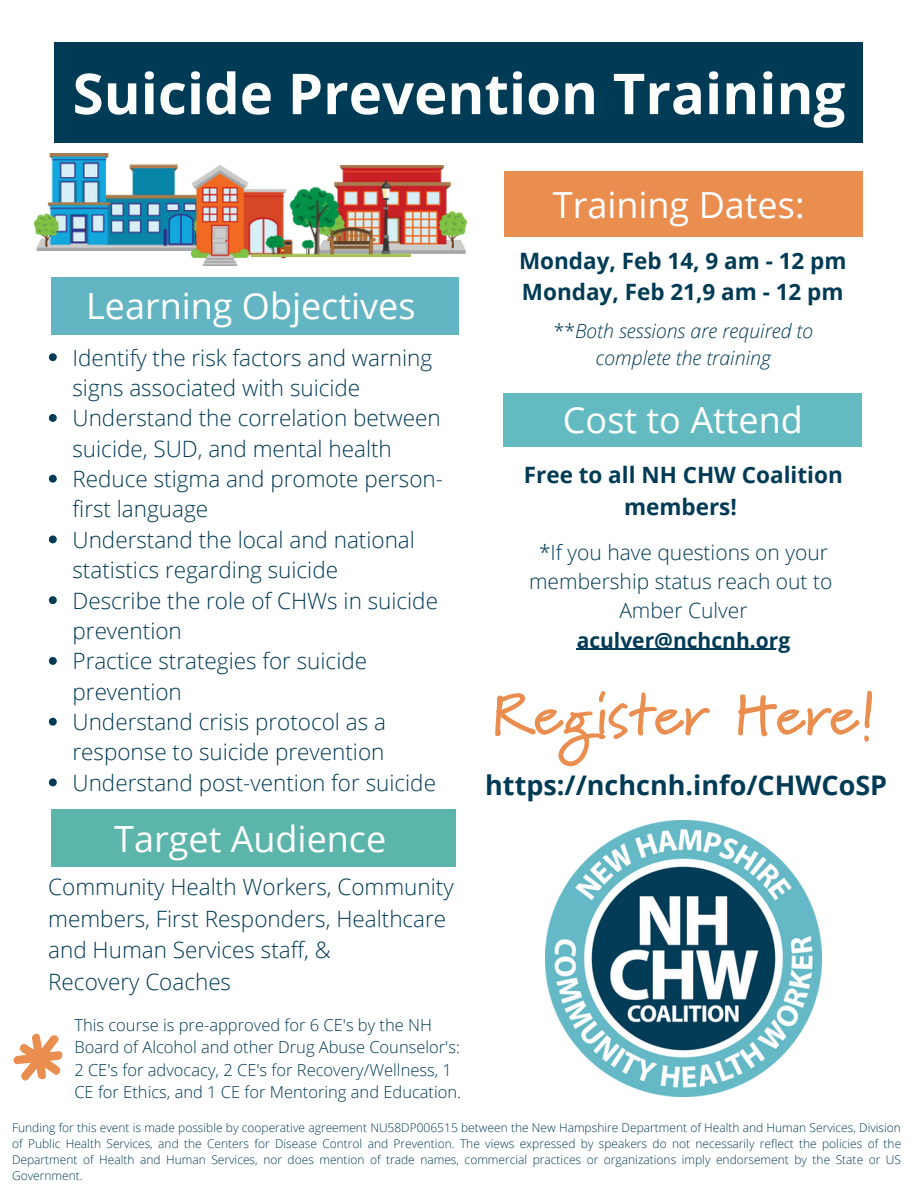
<style>
.page{position:relative;width:918px;height:1188px;background:#fff}
.page>*{position:absolute;margin:0;border:0;box-sizing:border-box;transform-origin:0 0}
.t1{font:700 57px "Marydale";color:#ea8e50}
.t2{font:700 56.4px "Open Sans";color:#fdfefe}
.t3{font:36px "Open Sans";color:#fff}
.t4{font:700 27px "Open Sans";color:#003b56}
.t5{font:300 22.5px/30.3px "Open Sans";color:#003b56}
.t6{font:700 22.5px/31.5px "Open Sans";color:#003b56;text-align:center}
.t7{font:300 21px/29.2px "Open Sans";color:#003b56;text-align:center}
.t8{font:700 21px/29.2px "Open Sans";color:#003b56;text-align:center}
.t9{font:italic 300 19.5px/27px "Open Sans";color:#003b56;text-align:center}
.t10{font:300 16.5px/22.5px "Open Sans";color:#003b56}
.t11{font:300 12px/16px "Open Sans";color:#003b56;text-align:justify}
.s1{font-style:normal}
.s2{font-weight:300}
</style>
<div class="page">
<img style="left:34px;top:153px;width:157px;height:97px">
<img style="left:191px;top:165px;width:96px;height:100px">
<img style="left:340px;top:165px;width:126px;height:88px">
<img style="left:251px;top:180px;width:160px;height:77px">
<svg style="left:13px;top:1033px;width:50px;height:48px"></svg>
<img style="left:546px;top:821px;width:275px;height:275px">
<div style="left:54px;top:42px;width:809px;height:100px;background:#003b56"></div>
<svg style="left:49px;top:353px;width:8px;height:8px"></svg>
<svg style="left:49px;top:414px;width:8px;height:8px"></svg>
<svg style="left:49px;top:475px;width:8px;height:8px"></svg>
<svg style="left:49px;top:535px;width:8px;height:8px"></svg>
<svg style="left:49px;top:596px;width:8px;height:8px"></svg>
<svg style="left:49px;top:657px;width:8px;height:8px"></svg>
<svg style="left:49px;top:718px;width:8px;height:8px"></svg>
<svg style="left:49px;top:778px;width:8px;height:8px"></svg>
<div style="left:51px;top:277px;width:407px;height:57px;background:#64b5c3"></div>
<div style="left:504px;top:172px;width:359px;height:65px;background:#ea8e50"></div>
<div style="left:503px;top:393px;width:359px;height:54px;background:#63bac1"></div>
<hr style="left:577px;top:649px;width:213px;height:1px;background:#003b56">
<div style="left:52px;top:809px;width:404px;height:58px;background:#5cb5aa"></div>
<p class="t2" style="left:73px;top:54px;width:774px">Suicide Prevention Training</p>
<p class="t3" style="left:86px;top:281px;width:331px">Learning Objectives</p>
<p class="t5" style="left:73px;top:342px;width:361px">Identify the risk factors and warning signs associated with suicide</p>
<p class="t5" style="left:73px;top:402px;width:370px">Understand the correlation between suicide, SUD, and mental health</p>
<p class="t5" style="left:73px;top:463px;width:372px">Reduce stigma and promote person&shy;first language</p>
<p class="t5" style="left:73px;top:524px;width:344px">Understand the local and national statistics regarding suicide</p>
<p class="t5" style="left:73px;top:585px;width:367px">Describe the role of CHWs in suicide prevention</p>
<p class="t5" style="left:73px;top:645px;width:296px">Practice strategies for suicide prevention</p>
<p class="t5" style="left:73px;top:706px;width:315px">Understand crisis protocol as a response to suicide prevention</p>
<p class="t5" style="left:73px;top:767px;width:365px">Understand post-vention for suicide</p>
<p class="t3" style="left:114px;top:813px;width:274px">Target Audience</p>
<p class="t5" style="left:48px;top:871px;width:407px;line-height:31.5px">Community Health Workers, Community members, First Responders, Healthcare and Human Services staff, &amp;</p>
<p class="t5" style="left:48px;top:966px;width:184px">Recovery Coaches</p>
<p class="t10" style="left:74px;top:1013px;width:388px">This course is pre-approved for 6 CE's by the NH Board of Alcohol and other Drug Abuse Counselor's:<br>2 CE's for advocacy, 2 CE's for Recovery/Wellness, 1<br>CE for Ethics, and 1 CE for Mentoring and Education.</p>
<p class="t3" style="left:553px;top:180px;width:253px">Training Dates:</p>
<p class="t6" style="left:519px;top:244px;width:329px">Monday, Feb 14, 9 am - 12 pm</p>
<p class="t6" style="left:522px;top:276px;width:323px">Monday, Feb 21,9 am - 12 pm</p>
<p class="t9" style="left:554px;top:317px;width:261px"><span class="s1">**</span>Both sessions are required to complete the training</p>
<p class="t3" style="left:563px;top:395px;width:241px">Cost to Attend</p>
<p class="t6" style="left:524px;top:459px;width:320px">Free to all NH CHW Coalition members!</p>
<p class="t7" style="left:529px;top:537px;width:305px">*If you have questions on your membership status reach out to</p>
<p class="t8" style="left:577px;top:596px;width:215px"><span class="s2">Amber Culver </span>aculver@nchcnh.org</p>
<p class="t1" style="left:493px;top:681px;width:387px">Register Here!</p>
<p class="t4" style="left:485px;top:766px;width:403px">https://nchcnh.info/CHWCoSP</p>
<p class="t11" style="left:12px;top:1119px;width:891px">Funding for this event is made possible by cooperative agreement NU58DP006515 between the New Hampshire Department of Health and Human Services, Division of Public Health Services, and the Centers for Disease Control and Prevention. The views expressed by speakers do not necessarily reflect the policies of the Department of Health and Human Services, nor does mention of trade names, commercial practices or organizations imply endorsement by the State or US Government.</p>
</div>
